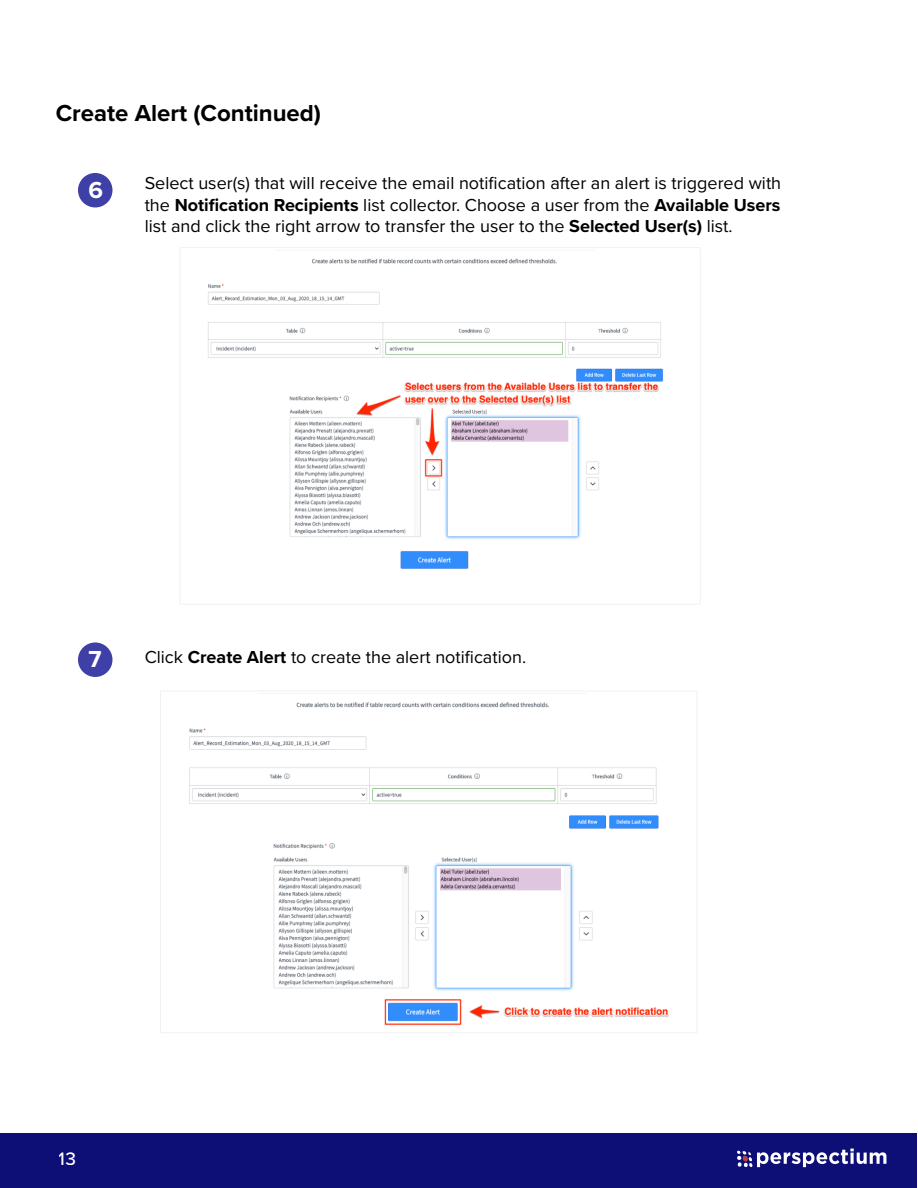
<style>
.page{position:relative;width:918px;height:1188px;background:#fff}
.page>*{position:absolute;margin:0;border:0;box-sizing:border-box;transform-origin:0 0}
.t1{font:700 24px "Proxima Nova";color:#000}
.t2{font:700 24px "Proxima Nova";color:#fff}
.t3{font:500 18.75px "Proxima Nova";color:#fff}
.t4{font:18px/21.6px "Proxima Nova";color:#000;text-align:justify}
.s1{font-weight:700}
</style>
<div class="page">
<div style="left:0;top:1134px;width:916px;height:54px;background:#0e0e77"></div>
<img style="left:738px;top:1148px;width:149px;height:20px">
<div style="left:78px;top:173px;width:35px;height:34px;background:#3f3fa8;border-radius:50%"></div>
<div style="left:78px;top:642px;width:35px;height:35px;background:#3f3fa8;border-radius:50%"></div>
<img style="left:180px;top:247px;width:521px;height:357px">
<img style="left:160px;top:691px;width:537px;height:342px">
<h1 class="t1" style="left:56px;top:95px;width:267px">Create Alert (Continued)</h1>
<h1 class="t2" style="left:88px;top:172px;width:16px">6</h1>
<p class="t4" style="left:145px;top:172px;width:638px">Select user(s) that will receive the email notification after an alert is triggered with the <span class="s1">Notification Recipients</span> list collector. Choose a user from the <span class="s1">Available Users </span>list and click the right arrow to transfer the user to the <span class="s1">Selected User(s)</span> list.</p>
<h1 class="t2" style="left:88px;top:641px;width:15px">7</h1>
<p class="t4" style="left:145px;top:646px;width:383px">Click <span class="s1">Create Alert</span> to create the alert notification.</p>
<p class="t3" style="left:59px;top:1145px;width:19px">13</p>
</div>
